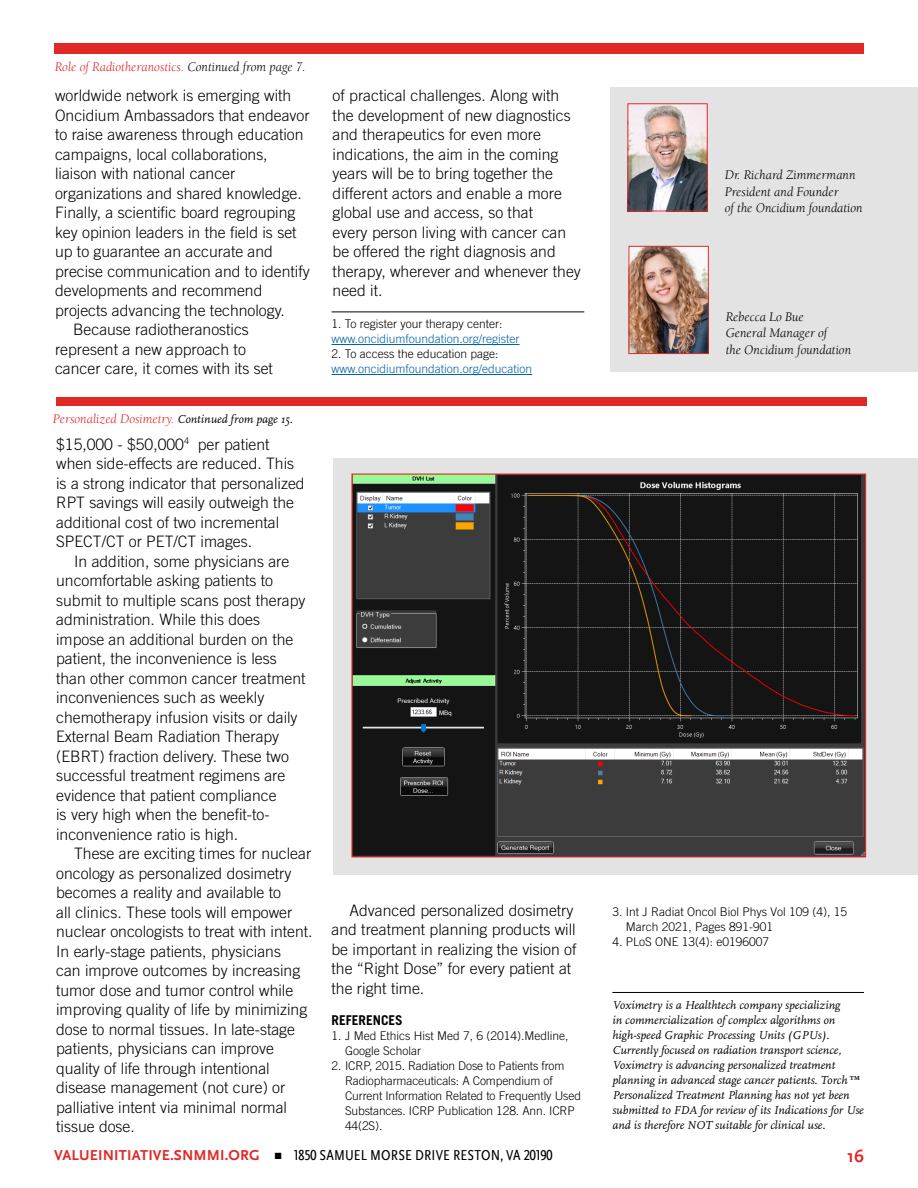
<style>
.page{position:relative;width:918px;height:1188px;background:#fff}
.page>*{position:absolute;margin:0;border:0;box-sizing:border-box;transform-origin:0 0}
.t1{font:700 18px "Scala Sans Pro";color:#e02926}
.t2{font:300 15.75px/19.5px "Trade Gothic LT Com";color:#000}
.t3{font:condensed 15px "Scala Sans Pro";letter-spacing:.01em;color:#000}
.t4{font:italic 13.5px/16.5px "Berkeley";color:#000}
.t5{font:italic 13.5px "Berkeley";color:#e02926}
.t6{font:700 13.5px "Trade Gothic LT Com";color:#000}
.t7{font:italic 12px/15px "Scala Pro";color:#000}
.t8{font:300 12px/15px "Trade Gothic LT Com";letter-spacing:-.01em;color:#000}
.t9{font:300 12px "Trade Gothic LT Com";color:#0063a7}
.s1{color:#000}
.s2{font-family:"Scala Pro";font-size:12px;color:#000}
.s3{font-weight:700;font-stretch:normal;color:#e02926}
</style>
<div class="page">
<svg style="left:334px;top:458px;width:584px;height:417px;background:#dcd5d4"></svg>
<img style="left:353px;top:476px;width:511px;height:379px">
<div style="left:56px;top:397px;width:810px;height:9px;background:#e02926"></div>
<hr style="left:612px;top:992px;width:252px;height:1px;background:#000">
<div style="left:54px;top:44px;width:810px;height:10px;background:#e02926"></div>
<div style="left:610px;top:87px;width:308px;height:284px;background:#e3e3e3"></div>
<hr style="left:332px;top:312px;width:252px;height:1px;background:#000">
<hr style="left:332px;top:344px;width:188px;height:1px;background:#0063a7">
<hr style="left:332px;top:374px;width:200px;height:1px;background:#0063a7">
<img style="left:629px;top:105px;width:77px;height:104px">
<div style="left:627px;top:103px;width:81px;height:108px;border:1px solid #e02926"></div>
<img style="left:631px;top:248px;width:76px;height:104px">
<div style="left:629px;top:246px;width:80px;height:108px;border:1px solid #e02926"></div>
<p class="t5" style="left:55px;top:60px;width:253px">Role of Radiotheranostics. <span class="s1">Continued from page 7.</span></p>
<p class="t2" style="left:55px;top:86px;width:238px">worldwide network is emerging with</p>
<p class="t2" style="left:55px;top:105px;width:256px">Oncidium Ambassadors that endeavor</p>
<p class="t2" style="left:55px;top:125px;width:250px">to raise awareness through education</p>
<p class="t2" style="left:55px;top:144px;width:214px">campaigns, local collaborations,</p>
<p class="t2" style="left:55px;top:164px;width:182px">liaison with national cancer</p>
<p class="t2" style="left:55px;top:183px;width:248px">organizations and shared knowledge.</p>
<p class="t2" style="left:55px;top:202px;width:242px">Finally, a scientific board regrouping</p>
<p class="t2" style="left:55px;top:222px;width:243px">key opinion leaders in the field is set</p>
<p class="t2" style="left:55px;top:241px;width:219px">up to guarantee an accurate and</p>
<p class="t2" style="left:55px;top:261px;width:256px">precise communication and to identify</p>
<p class="t2" style="left:55px;top:280px;width:209px">developments and recommend</p>
<p class="t2" style="left:55px;top:300px;width:231px">projects advancing the technology.</p>
<p class="t2" style="left:73px;top:319px;width:177px">Because radiotheranostics</p>
<p class="t2" style="left:55px;top:339px;width:192px">represent a new approach to</p>
<p class="t2" style="left:55px;top:358px;width:219px">cancer care, it comes with its set</p>
<p class="t5" style="left:53px;top:412px;width:241px">Personalized Dosimetry. <span class="s2">Continued from page 15.</span></p>
<p class="t2" style="left:56px;top:434px;width:250px">$15,000 - $50,000<sup>4</sup> per patient when side-effects are reduced. This is a strong indicator that personalized RPT savings will easily outweigh the additional cost of two incremental SPECT/CT or PET/CT images.</p>
<p class="t2" style="left:56px;top:551px;width:251px;text-indent:18px">In addition, some physicians are uncomfortable asking patients to submit to multiple scans post therapy administration. While this does impose an additional burden on the patient, the inconvenience is less than other common cancer treatment inconveniences such as weekly chemotherapy infusion visits or daily External Beam Radiation Therapy (EBRT) fraction delivery. These two successful treatment regimens are evidence that patient compliance<br>is very high when the benefit-to&shy;inconvenience ratio is high.</p>
<p class="t2" style="left:56px;top:844px;width:258px;text-indent:18px">These are exciting times for nuclear oncology as personalized dosimetry becomes a reality and available to<br>all clinics. These tools will empower nuclear oncologists to treat with intent.<br>In early-stage patients, physicians<br>can improve outcomes by increasing tumor dose and tumor control while improving quality of life by minimizing dose to normal tissues. In late-stage patients, physicians can improve quality of life through intentional disease management (not cure) or palliative intent via minimal normal tissue dose.</p>
<p class="t2" style="left:333px;top:85px;width:250px">of practical challenges. Along with the development of new diagnostics and therapeutics for even more indications, the aim in the coming years will be to bring together the different actors and enable a more global use and access, so that<br>every person living with cancer can be offered the right diagnosis and therapy, wherever and whenever they need it.</p>
<p class="t8" style="left:332px;top:316px;width:172px">1. To register your therapy center:</p>
<p class="t9" style="left:332px;top:332px;width:190px">www.oncidiumfoundation.org/register</p>
<p class="t8" style="left:332px;top:346px;width:168px">2. To access the education page:</p>
<p class="t9" style="left:332px;top:362px;width:202px">www.oncidiumfoundation.org/education</p>
<p class="t2" style="left:332px;top:900px;width:247px;text-indent:18px">Advanced personalized dosimetry and treatment planning products will be important in realizing the vision of the “Right Dose” for every patient at the right time.</p>
<p class="t6" style="left:332px;top:1012px;width:73px">REFERENCES</p>
<p class="t8" style="left:345px;top:1028px;width:225px;text-indent:-14px">1. J Med Ethics Hist Med 7, 6 (2014).Medline,<br>Google Scholar</p>
<p class="t8" style="left:345px;top:1058px;width:237px;text-indent:-14px">2. ICRP, 2015. Radiation Dose to Patients from Radiopharmaceuticals: A Compendium of Current Information Related to Frequently Used Substances. ICRP Publication 128. Ann. ICRP 44(2S).</p>
<p class="t4" style="left:725px;top:167px;width:139px">Dr. Richard Zimmermann<br>President and Founder<br>of the Oncidium foundation</p>
<p class="t4" style="left:726px;top:309px;width:127px">Rebecca Lo Bue<br>General Manager of<br>the Oncidium foundation</p>
<p class="t8" style="left:626px;top:904px;width:223px;text-indent:-14px">3. Int J Radiat Oncol Biol Phys Vol 109 (4), 15<br>March 2021, Pages 891-901</p>
<p class="t8" style="left:612px;top:934px;width:158px">4. PLoS ONE 13(4): e0196007</p>
<p class="t7" style="left:612px;top:998px;width:253px">Voximetry is a Healthtech company specializing<br>in commercialization of complex algorithms on high-speed Graphic Processing Units (GPUs).<br>Currently focused on radiation transport science, Voximetry is advancing personalized treatment planning in advanced stage cancer patients. Torch™ Personalized Treatment Planning has not yet been submitted to FDA for review of its Indications for Use and is therefore NOT suitable for clinical use.</p>
<p class="t3" style="left:54px;top:1147px;width:500px"><span class="s3">VALUEINITIATIVE.SNMMI.ORG</span> ■ 1850 SAMUEL MORSE DRIVE RESTON, VA 20190</p>
<p class="t1" style="left:847px;top:1146px;width:18px">16</p>
</div>
